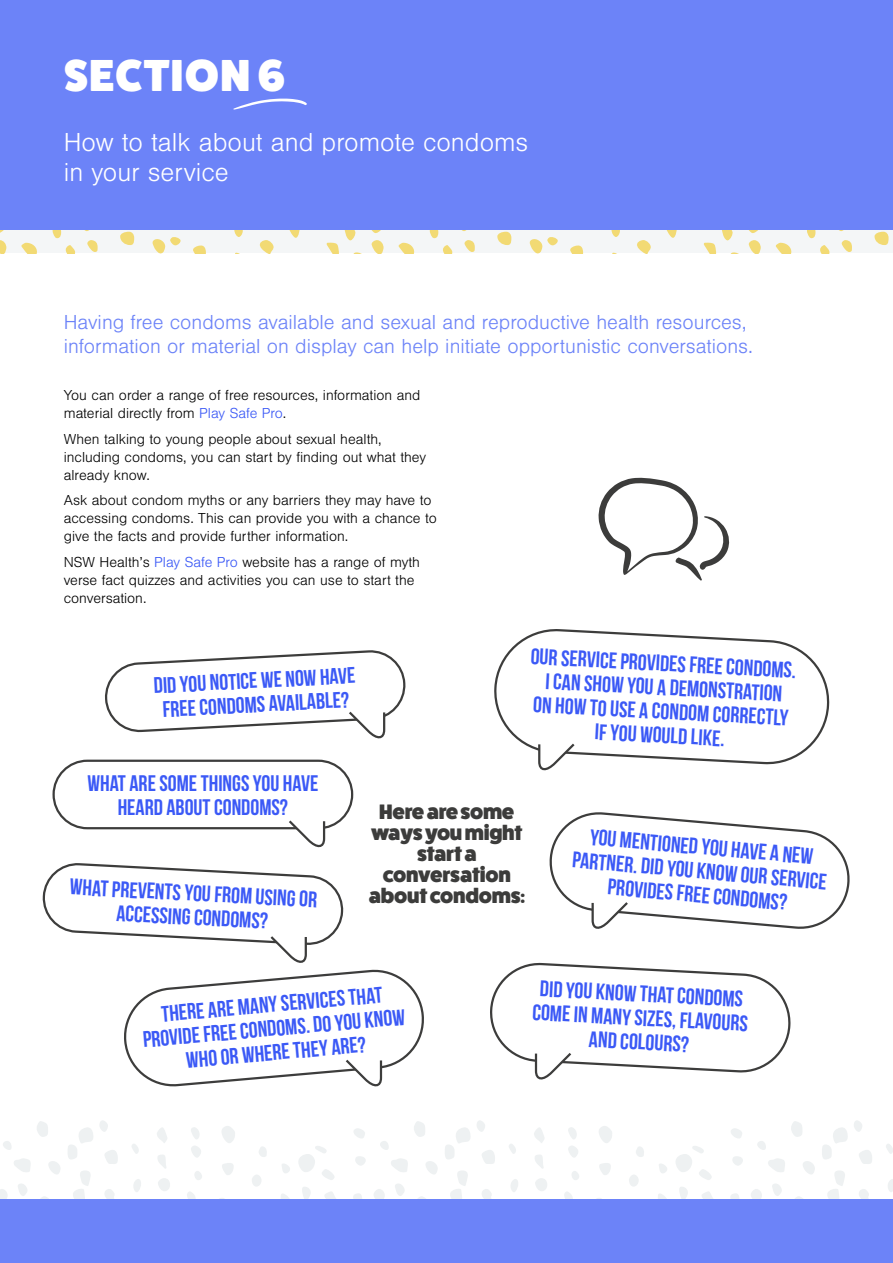
<style>
.page{position:relative;width:893px;height:1263px;background:#fff}
.page>*{position:absolute;margin:0;border:0;box-sizing:border-box;transform-origin:0 0}
.t1{font:800 45px "Fat Frank";letter-spacing:.03em;color:#fff}
.t2{font:300 27px/30px "Nimbus San";color:#fff}
.t3{font:700 22.5px/24px "Bebas Neue";color:#3b59f6;text-align:center}
.t4{font:300 21px/24px "Nimbus San";color:#6c83f8}
.t5{font:800 21px/21px "Fat Frank";letter-spacing:-.01em;color:#3c3c3b;text-align:center}
.t6{font:300 15px/18px "Nimbus San";color:#000}
.s1{color:#3b59f6}
</style>
<div class="page">
<div style="left:298px;top:1154px;width:17px;height:18px;background:#eef1f2;border-radius:7px"></div>
<svg style="left:14px;top:1158px;width:17px;height:14px"></svg>
<svg style="left:222px;top:1126px;width:13px;height:17px"></svg>
<svg style="left:37px;top:1121px;width:11px;height:16px"></svg>
<svg style="left:73px;top:1171px;width:18px;height:28px"></svg>
<svg style="left:158px;top:1178px;width:12px;height:13px"></svg>
<svg style="left:48px;top:1161px;width:12px;height:13px"></svg>
<svg style="left:222px;top:1163px;width:12px;height:12px"></svg>
<svg style="left:0;top:1189px;width:8px;height:10px"></svg>
<svg style="left:281px;top:1194px;width:8px;height:5px"></svg>
<svg style="left:157px;top:1127px;width:10px;height:16px"></svg>
<svg style="left:105px;top:1189px;width:9px;height:10px"></svg>
<div style="left:252px;top:1174px;width:10px;height:13px;background:#eef1f2;border-radius:50%"></div>
<svg style="left:40px;top:1196px;width:9px;height:3px"></svg>
<svg style="left:18px;top:1184px;width:9px;height:12px"></svg>
<svg style="left:158px;top:1155px;width:8px;height:14px"></svg>
<svg style="left:302px;top:1187px;width:9px;height:12px"></svg>
<svg style="left:187px;top:1192px;width:9px;height:7px"></svg>
<svg style="left:133px;top:1179px;width:8px;height:13px"></svg>
<svg style="left:191px;top:1127px;width:10px;height:31px"></svg>
<svg style="left:68px;top:1120px;width:50px;height:44px"></svg>
<svg style="left:259px;top:1146px;width:8px;height:11px"></svg>
<svg style="left:282px;top:1164px;width:8px;height:9px"></svg>
<svg style="left:3px;top:1141px;width:8px;height:9px"></svg>
<div style="left:194px;top:1171px;width:8px;height:9px;background:#eef1f2;border-radius:4px"></div>
<svg style="left:132px;top:1144px;width:7px;height:10px"></svg>
<div style="left:675px;top:1154px;width:17px;height:18px;background:#eef1f2;border-radius:7px"></div>
<svg style="left:391px;top:1158px;width:17px;height:14px"></svg>
<svg style="left:599px;top:1126px;width:13px;height:17px"></svg>
<svg style="left:414px;top:1121px;width:11px;height:16px"></svg>
<svg style="left:450px;top:1171px;width:18px;height:28px"></svg>
<svg style="left:535px;top:1178px;width:12px;height:13px"></svg>
<svg style="left:426px;top:1161px;width:12px;height:13px"></svg>
<svg style="left:599px;top:1163px;width:12px;height:12px"></svg>
<svg style="left:374px;top:1189px;width:11px;height:10px"></svg>
<svg style="left:658px;top:1194px;width:9px;height:5px"></svg>
<svg style="left:534px;top:1127px;width:10px;height:16px"></svg>
<svg style="left:482px;top:1189px;width:10px;height:10px"></svg>
<div style="left:629px;top:1174px;width:10px;height:13px;background:#eef1f2;border-radius:50%"></div>
<svg style="left:418px;top:1196px;width:8px;height:3px"></svg>
<svg style="left:322px;top:1169px;width:12px;height:11px"></svg>
<svg style="left:354px;top:1128px;width:11px;height:10px"></svg>
<svg style="left:395px;top:1184px;width:10px;height:12px"></svg>
<svg style="left:535px;top:1155px;width:9px;height:14px"></svg>
<svg style="left:679px;top:1187px;width:9px;height:12px"></svg>
<svg style="left:564px;top:1192px;width:9px;height:7px"></svg>
<svg style="left:511px;top:1179px;width:7px;height:13px"></svg>
<svg style="left:355px;top:1156px;width:11px;height:10px"></svg>
<svg style="left:353px;top:1193px;width:9px;height:6px"></svg>
<svg style="left:568px;top:1127px;width:10px;height:31px"></svg>
<svg style="left:445px;top:1120px;width:50px;height:44px"></svg>
<svg style="left:324px;top:1192px;width:12px;height:7px"></svg>
<svg style="left:636px;top:1146px;width:8px;height:11px"></svg>
<svg style="left:659px;top:1164px;width:8px;height:9px"></svg>
<svg style="left:380px;top:1141px;width:9px;height:9px"></svg>
<div style="left:571px;top:1171px;width:8px;height:9px;background:#eef1f2;border-radius:4px"></div>
<svg style="left:315px;top:1146px;width:11px;height:7px"></svg>
<svg style="left:509px;top:1144px;width:7px;height:10px"></svg>
<svg style="left:768px;top:1158px;width:17px;height:14px"></svg>
<svg style="left:859px;top:1150px;width:13px;height:14px"></svg>
<svg style="left:791px;top:1121px;width:11px;height:16px"></svg>
<svg style="left:827px;top:1171px;width:18px;height:28px"></svg>
<svg style="left:822px;top:1127px;width:26px;height:32px"></svg>
<svg style="left:803px;top:1161px;width:12px;height:13px"></svg>
<svg style="left:751px;top:1189px;width:11px;height:10px"></svg>
<svg style="left:859px;top:1189px;width:10px;height:10px"></svg>
<svg style="left:795px;top:1196px;width:8px;height:3px"></svg>
<svg style="left:699px;top:1169px;width:13px;height:11px"></svg>
<svg style="left:731px;top:1128px;width:11px;height:10px"></svg>
<svg style="left:772px;top:1184px;width:10px;height:12px"></svg>
<svg style="left:888px;top:1179px;width:5px;height:13px"></svg>
<svg style="left:732px;top:1156px;width:11px;height:10px"></svg>
<svg style="left:730px;top:1193px;width:9px;height:6px"></svg>
<svg style="left:854px;top:1120px;width:8px;height:12px"></svg>
<svg style="left:702px;top:1191px;width:11px;height:8px"></svg>
<svg style="left:757px;top:1141px;width:9px;height:9px"></svg>
<svg style="left:692px;top:1146px;width:12px;height:7px"></svg>
<svg style="left:886px;top:1144px;width:7px;height:10px"></svg>
<div style="left:0;top:229px;width:893px;height:24px;background:#f4f6f7"></div>
<svg style="left:79px;top:229px;width:15px;height:2px"></svg>
<svg style="left:120px;top:232px;width:14px;height:13px"></svg>
<svg style="left:21px;top:243px;width:16px;height:10px"></svg>
<svg style="left:0;top:229px;width:7px;height:4px"></svg>
<svg style="left:259px;top:240px;width:15px;height:13px"></svg>
<svg style="left:193px;top:245px;width:13px;height:8px"></svg>
<svg style="left:288px;top:229px;width:12px;height:9px"></svg>
<svg style="left:0;top:240px;width:7px;height:13px"></svg>
<svg style="left:87px;top:240px;width:11px;height:12px"></svg>
<svg style="left:65px;top:245px;width:10px;height:8px"></svg>
<svg style="left:51px;top:229px;width:10px;height:10px"></svg>
<svg style="left:234px;top:229px;width:9px;height:8px"></svg>
<svg style="left:152px;top:237px;width:29px;height:16px"></svg>
<svg style="left:456px;top:229px;width:15px;height:2px"></svg>
<svg style="left:497px;top:232px;width:14px;height:13px"></svg>
<svg style="left:398px;top:243px;width:17px;height:10px"></svg>
<svg style="left:637px;top:240px;width:14px;height:13px"></svg>
<svg style="left:570px;top:245px;width:13px;height:8px"></svg>
<svg style="left:665px;top:229px;width:12px;height:9px"></svg>
<svg style="left:326px;top:229px;width:58px;height:24px"></svg>
<svg style="left:464px;top:240px;width:11px;height:12px"></svg>
<svg style="left:443px;top:245px;width:9px;height:8px"></svg>
<svg style="left:429px;top:229px;width:9px;height:10px"></svg>
<svg style="left:611px;top:229px;width:9px;height:8px"></svg>
<svg style="left:529px;top:237px;width:29px;height:16px"></svg>
<svg style="left:834px;top:229px;width:14px;height:2px"></svg>
<svg style="left:874px;top:232px;width:14px;height:13px"></svg>
<svg style="left:775px;top:243px;width:17px;height:10px"></svg>
<svg style="left:703px;top:229px;width:58px;height:24px"></svg>
<svg style="left:841px;top:240px;width:11px;height:12px"></svg>
<svg style="left:820px;top:245px;width:9px;height:8px"></svg>
<svg style="left:806px;top:229px;width:9px;height:10px"></svg>
<div style="left:0;top:0;width:893px;height:229px;background:#6c83f8"></div>
<div style="left:0;top:1199px;width:893px;height:64px;background:#6c83f8"></div>
<svg style="left:233px;top:99px;width:74px;height:11px"></svg>
<svg style="left:494px;top:629px;width:336px;height:136px"></svg>
<svg style="left:537px;top:741px;width:40px;height:30px"></svg>
<svg style="left:549px;top:812px;width:301px;height:117px"></svg>
<svg style="left:490px;top:962px;width:301px;height:118px"></svg>
<svg style="left:105px;top:650px;width:300px;height:89px"></svg>
<div style="left:53px;top:760px;width:300px;height:69px;border:2px solid #3d3d3c;border-radius:34px"></div>
<svg style="left:286px;top:820px;width:40px;height:28px"></svg>
<svg style="left:42px;top:863px;width:382px;height:224px"></svg>
<svg style="left:598px;top:477px;width:132px;height:104px"></svg>
<h1 class="t1" style="left:64px;top:50px;width:223px">SECTION 6</h1>
<p class="t2" style="left:64px;top:128px;width:466px">How to talk about and promote condoms in your service</p>
<p class="t4" style="left:64px;top:311px;width:691px">Having free condoms available and sexual and reproductive health resources, information or material on display can help initiate opportunistic conversations.</p>
<p class="t6" style="left:64px;top:386px;width:358px">You can order a range of free resources, information and material directly from <span class="s1">Play Safe Pro</span>.</p>
<p class="t6" style="left:64px;top:430px;width:364px">When talking to young people about sexual health, including condoms, you can start by finding out what they already know.</p>
<p class="t6" style="left:64px;top:491px;width:374px">Ask about condom myths or any barriers they may have to accessing condoms. This can provide you with a chance to give the facts and provide further information.</p>
<p class="t6" style="left:64px;top:553px;width:358px">NSW Health’s <span class="s1">Play Safe Pro</span> website has a range of myth verse fact quizzes and activities you can use to start the conversation.</p>
<p class="t3" style="left:153px;top:673px;width:203px;rotate:-3deg">DID YOU NOTICE WE NOW HAVE<br>FREE CONDOMS AVAILABLE?</p>
<p class="t3" style="left:531px;top:644px;width:267px;rotate:3deg">OUR SERVICE PROVIDES FREE CONDOMS.<br>I CAN SHOW YOU A DEMONSTRATION<br>ON HOW TO USE A CONDOM CORRECTLY<br>IF YOU WOULD LIKE.</p>
<p class="t3" style="left:87px;top:771px;width:232px">WHAT ARE SOME THINGS YOU HAVE<br>HEARD ABOUT CONDOMS?</p>
<p class="t3" style="left:71px;top:874px;width:249px;rotate:3deg">WHAT PREVENTS YOU FROM USING OR<br>ACCESSING CONDOMS?</p>
<p class="t5" style="left:369px;top:801px;width:158px">Here are some ways you might start a conversation about condoms:</p>
<p class="t3" style="left:575px;top:823px;width:257px;rotate:5deg">YOU MENTIONED YOU HAVE A NEW<br>PARTNER. DID YOU KNOW OUR SERVICE<br>PROVIDES FREE CONDOMS?</p>
<p class="t3" style="left:140px;top:1003px;width:264px;rotate:-5deg">THERE ARE MANY SERVICES THAT<br>PROVIDE FREE CONDOMS. DO YOU KNOW<br>WHO OR WHERE THEY ARE?</p>
<p class="t3" style="left:534px;top:976px;width:217px;rotate:3deg">DID YOU KNOW THAT CONDOMS<br>COME IN MANY SIZES, FLAVOURS<br>AND COLOURS?</p>
</div>
